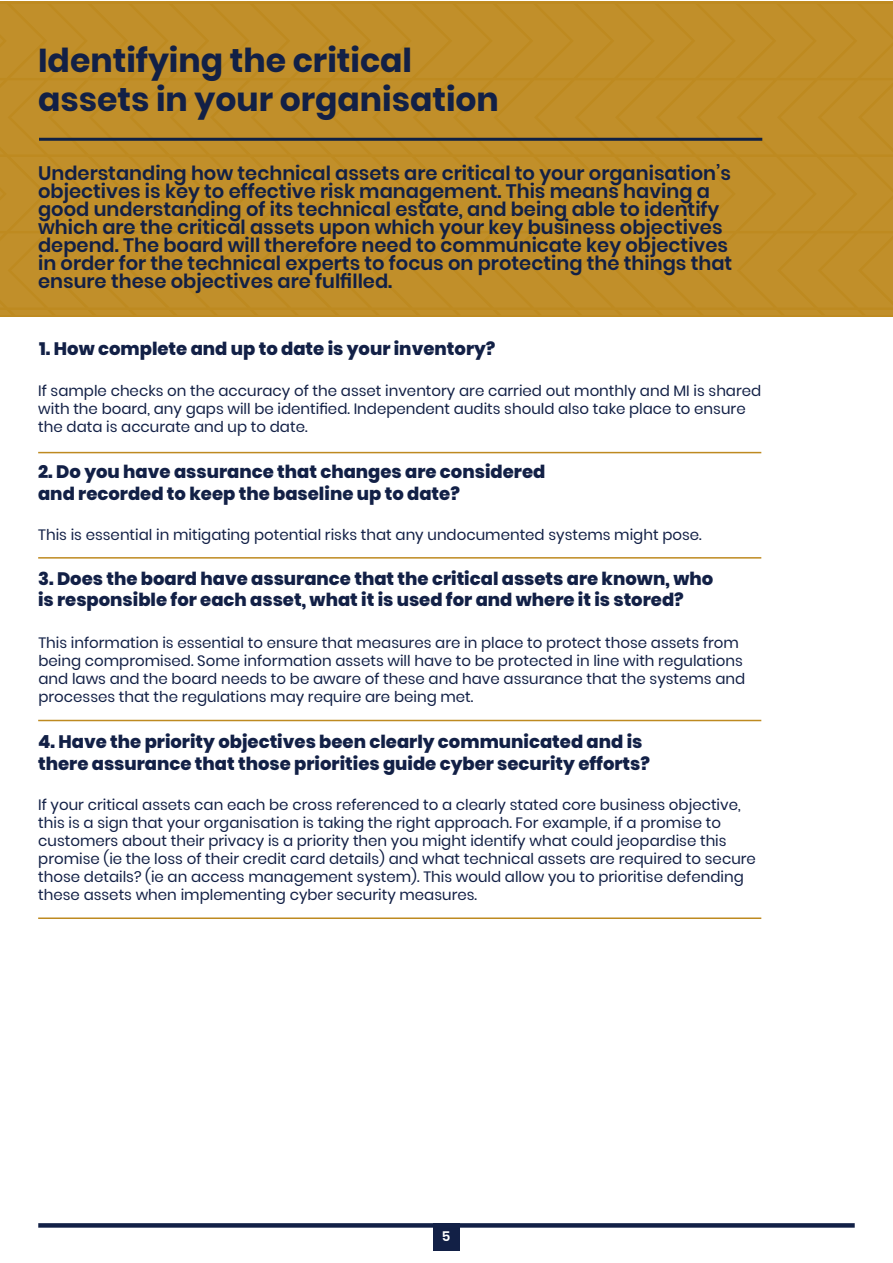
<style>
.page{position:relative;width:893px;height:1263px;background:#fff}
.page>*{position:absolute;margin:0;border:0;box-sizing:border-box;transform-origin:0 0}
.t1{font:700 33px/39.6px "Poppins";color:#122046}
.Body{font:600 19.5px/18px "Poppins";color:#122046}
.t2{font:800 18px/21.6px "Poppins";color:#122046}
.Body-2{font:15px/18px "Poppins";color:#122046}
.t3{font:600 13.5px "Poppins";color:#fff}
</style>
<div class="page">
<svg style="left:0;top:1px;width:893px;height:314px;background:#c08e28"></svg>
<div style="left:38px;top:1223px;width:817px;height:5px;background:#122046"></div>
<div style="left:433px;top:1223px;width:27px;height:28px;background:#122046"></div>
<hr style="left:38px;top:452px;width:723px;height:1px;background:#be8a20">
<hr style="left:38px;top:557px;width:723px;height:2px;background:#be8a20">
<hr style="left:38px;top:720px;width:723px;height:1px;background:#be8a20">
<hr style="left:38px;top:917px;width:723px;height:2px;background:#be8a20">
<hr style="left:39px;top:138px;width:723px;height:3px;background:#102145">
<p class="t1" style="left:38px;top:40px;width:462px">Identifying the critical assets in your organisation</p>
<p class="Body" style="left:38px;top:164px;width:696px">Understanding how technical assets are critical to your organisation’s objectives is key to effective risk management. This means having a good understanding of its technical estate, and being able to identify which are the critical assets upon which your key business objectives depend. The board will therefore need to communicate key objectives in order for the technical experts to focus on protecting the things that ensure these objectives are fulfilled.</p>
<p class="t2" style="left:39px;top:338px;width:458px">1. How complete and up to date is your inventory?</p>
<p class="Body-2" style="left:38px;top:382px;width:724px">If sample checks on the accuracy of the asset inventory are carried out monthly and MI is shared with the board, any gaps will be identified. Independent audits should also take place to ensure the data is accurate and up to date.</p>
<p class="t2" style="left:38px;top:461px;width:509px">2. Do you have assurance that changes are considered and recorded to keep the baseline up to date?</p>
<p class="Body-2" style="left:38px;top:526px;width:665px">This is essential in mitigating potential risks that any undocumented systems might pose.</p>
<p class="t2" style="left:38px;top:567px;width:677px">3. Does the board have assurance that the critical assets are known, who is responsible for each asset, what it is used for and where it is stored?</p>
<p class="Body-2" style="left:38px;top:634px;width:708px">This information is essential to ensure that measures are in place to protect those assets from being compromised. Some information assets will have to be protected in line with regulations and laws and the board needs to be aware of these and have assurance that the systems and processes that the regulations may require are being met.</p>
<p class="t2" style="left:38px;top:731px;width:613px">4. Have the priority objectives been clearly communicated and is there assurance that those priorities guide cyber security efforts?</p>
<p class="Body-2" style="left:38px;top:796px;width:719px">If your critical assets can each be cross referenced to a clearly stated core business objective, this is a sign that your organisation is taking the right approach. For example, if a promise to customers about their privacy is a priority then you might identify what could jeopardise this promise (ie the loss of their credit card details) and what technical assets are required to secure those details? (ie an access management system). This would allow you to prioritise defending these assets when implementing cyber security measures.</p>
<p class="t3" style="left:442px;top:1229px;width:10px">5</p>
</div>
